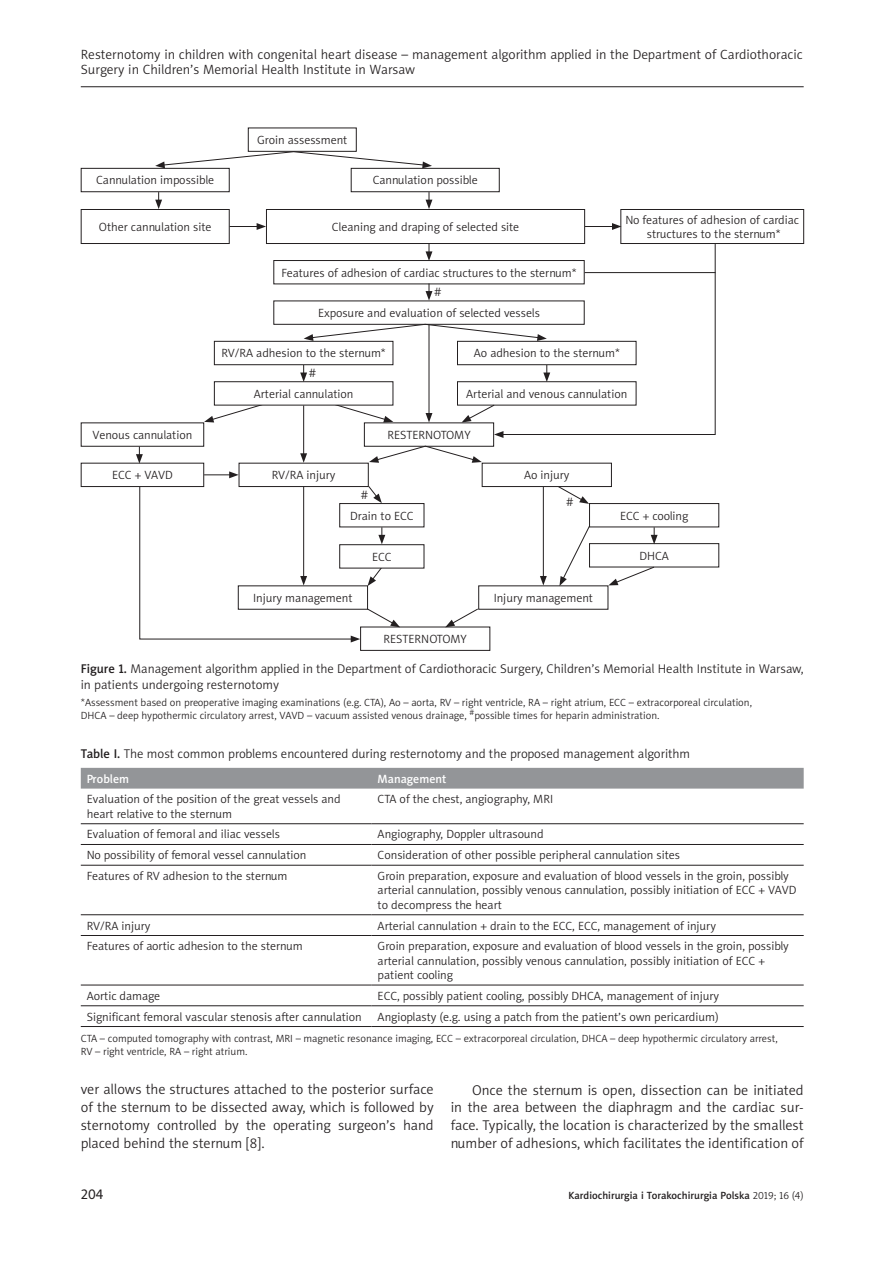
<style>
.page{position:relative;width:893px;height:1263px;background:#fff}
.page>*{position:absolute;margin:0;border:0;box-sizing:border-box;transform-origin:0 0}
.t1{font:14.25px/17.9px "Naomi Sans EFNTT Light";color:#231f20;text-align:justify}
.t2{font:14.25px "Naomi Sans EFNTT";color:#231f20}
.t3{font:13.5px/15px "Naomi Sans EFNTT Light";color:#231f20}
.t4{font:12.75px/16.5px "Naomi Sans EFNTT Light";color:#231f20}
.t5{font:12px/14.4px "Naomi Sans EFNTT Light";color:#231f20}
.t6{font:12px "Naomi Sans EFNTT Medium";color:#fff}
.t7{font:10.5px/12.6px "Naomi Sans EFNTT Light";color:#231f20}
.t8{font:10.5px "Naomi Sans EFNTT Medium";color:#231f20}
.s1{font-family:"Naomi Sans EFNTT Medium"}
.s2{font-family:"Naomi Sans EFNTT Light"}
</style>
<div class="page">
<hr style="left:81px;top:86px;width:723px;height:1px;background:#231f20">
<div style="left:81px;top:768px;width:723px;height:21px;background:#939598"></div>
<hr style="left:81px;top:823px;width:291px;height:1px;background:#231f20">
<hr style="left:372px;top:823px;width:432px;height:1px;background:#231f20">
<hr style="left:81px;top:844px;width:291px;height:1px;background:#231f20">
<hr style="left:372px;top:844px;width:432px;height:1px;background:#231f20">
<hr style="left:81px;top:865px;width:291px;height:1px;background:#231f20">
<hr style="left:372px;top:865px;width:432px;height:1px;background:#231f20">
<hr style="left:81px;top:914px;width:291px;height:1px;background:#231f20">
<hr style="left:372px;top:914px;width:432px;height:1px;background:#231f20">
<hr style="left:81px;top:935px;width:291px;height:1px;background:#231f20">
<hr style="left:372px;top:935px;width:432px;height:1px;background:#231f20">
<hr style="left:81px;top:985px;width:291px;height:1px;background:#231f20">
<hr style="left:372px;top:985px;width:432px;height:1px;background:#231f20">
<hr style="left:81px;top:1005px;width:291px;height:1px;background:#231f20">
<hr style="left:372px;top:1005px;width:432px;height:1px;background:#231f20">
<hr style="left:81px;top:1026px;width:291px;height:1px;background:#231f20">
<hr style="left:372px;top:1026px;width:432px;height:1px;background:#231f20">
<div style="left:81px;top:463px;width:123px;height:24px;border:1px solid #231f20"></div>
<div style="left:81px;top:422px;width:123px;height:25px;border:1px solid #231f20"></div>
<div style="left:339px;top:503px;width:85px;height:24px;border:1px solid #231f20"></div>
<div style="left:589px;top:503px;width:130px;height:24px;border:1px solid #231f20"></div>
<div style="left:589px;top:543px;width:130px;height:24px;border:1px solid #231f20"></div>
<div style="left:360px;top:627px;width:130px;height:24px;border:1px solid #231f20"></div>
<div style="left:238px;top:585px;width:130px;height:25px;border:1px solid #231f20"></div>
<div style="left:478px;top:585px;width:130px;height:25px;border:1px solid #231f20"></div>
<div style="left:81px;top:209px;width:149px;height:35px;border:1px solid #231f20"></div>
<div style="left:266px;top:209px;width:319px;height:35px;border:1px solid #231f20"></div>
<div style="left:620px;top:209px;width:184px;height:35px;border:1px solid #231f20"></div>
<div style="left:81px;top:168px;width:149px;height:24px;border:1px solid #231f20"></div>
<div style="left:351px;top:168px;width:149px;height:24px;border:1px solid #231f20"></div>
<svg style="left:155px;top:151px;width:277px;height:17px"></svg>
<svg style="left:369px;top:445px;width:113px;height:18px"></svg>
<svg style="left:155px;top:192px;width:7px;height:17px"></svg>
<svg style="left:426px;top:192px;width:6px;height:17px"></svg>
<svg style="left:378px;top:527px;width:7px;height:17px"></svg>
<svg style="left:136px;top:447px;width:7px;height:17px"></svg>
<svg style="left:651px;top:527px;width:7px;height:17px"></svg>
<hr style="left:303px;top:405px;width:1px;height:51px;background:#231f20">
<svg style="left:300px;top:453px;width:7px;height:10px"></svg>
<hr style="left:543px;top:487px;width:1px;height:91px;background:#231f20">
<svg style="left:540px;top:576px;width:7px;height:9px"></svg>
<svg style="left:230px;top:223px;width:36px;height:7px"></svg>
<svg style="left:204px;top:471px;width:35px;height:7px"></svg>
<svg style="left:585px;top:223px;width:36px;height:7px"></svg>
<svg style="left:139px;top:486px;width:221px;height:156px"></svg>
<svg style="left:368px;top:485px;width:14px;height:18px"></svg>
<svg style="left:366px;top:608px;width:34px;height:19px"></svg>
<svg style="left:445px;top:608px;width:34px;height:19px"></svg>
<svg style="left:204px;top:243px;width:512px;height:195px"></svg>
<svg style="left:555px;top:487px;width:34px;height:17px"></svg>
<svg style="left:368px;top:568px;width:15px;height:18px"></svg>
<svg style="left:559px;top:525px;width:32px;height:61px"></svg>
<svg style="left:608px;top:566px;width:47px;height:19px"></svg>
<div style="left:340px;top:545px;width:84px;height:23px;background:#fff"></div>
<div style="left:339px;top:544px;width:85px;height:24px;border:1px solid #231f20"></div>
<div style="left:482px;top:463px;width:130px;height:24px;border:1px solid #231f20"></div>
<hr style="left:585px;top:272px;width:130px;height:1px;background:#231f20">
<p class="t3" style="left:81px;top:47px;width:723px">Resternotomy in children with congenital heart disease – management algorithm applied in the Department of Cardiothoracic<br>Surgery in Children’s Memorial Health Institute in Warsaw</p>
<p class="t5" style="left:257px;top:133px;width:92px">Groin assessment</p>
<p class="t5" style="left:96px;top:173px;width:120px">Cannulation impossible</p>
<p class="t5" style="left:373px;top:173px;width:107px">Cannulation possible</p>
<p class="t5" style="left:99px;top:220px;width:114px">Other cannulation site</p>
<p class="t5" style="left:332px;top:220px;width:189px">Cleaning and draping of selected site</p>
<p class="t5" style="left:625px;top:212px;width:175px;text-align:center">No features of adhesion of cardiac structures to the sternum*</p>
<p class="t5" style="left:281px;top:265px;width:297px">Features of adhesion of cardiac structures to the sternum*</p>
<p class="t5" style="left:318px;top:306px;width:223px">Exposure and evaluation of selected vessels</p>
<p class="t5" style="left:434px;top:285px;width:9px">#</p>
<p class="t5" style="left:222px;top:346px;width:166px">RV/RA adhesion to the sternum*</p>
<p class="t5" style="left:309px;top:365px;width:9px">#</p>
<p class="t5" style="left:254px;top:386px;width:101px">Arterial cannulation</p>
<p class="t5" style="left:474px;top:346px;width:148px">Ao adhesion to the sternum*</p>
<p class="t5" style="left:466px;top:386px;width:163px">Arterial and venous cannulation</p>
<p class="t5" style="left:93px;top:428px;width:101px">Venous cannulation</p>
<p class="t5" style="left:387px;top:428px;width:85px">RESTERNOTOMY</p>
<p class="t5" style="left:112px;top:468px;width:62px">ECC + VAVD</p>
<p class="t5" style="left:272px;top:468px;width:65px">RV/RA injury</p>
<p class="t5" style="left:361px;top:487px;width:9px">#</p>
<p class="t5" style="left:524px;top:468px;width:47px">Ao injury</p>
<p class="t5" style="left:566px;top:495px;width:9px">#</p>
<p class="t5" style="left:350px;top:508px;width:65px">Drain to ECC</p>
<p class="t5" style="left:620px;top:508px;width:70px">ECC + cooling</p>
<p class="t5" style="left:639px;top:548px;width:31px">DHCA</p>
<p class="t5" style="left:372px;top:549px;width:21px">ECC</p>
<p class="t5" style="left:253px;top:591px;width:101px">Injury management</p>
<p class="t5" style="left:494px;top:591px;width:101px">Injury management</p>
<p class="t5" style="left:384px;top:632px;width:85px">RESTERNOTOMY</p>
<p class="t4" style="left:81px;top:660px;width:724px"><span class="s1">Figure 1.</span> Management algorithm applied in the Department of Cardiothoracic Surgery, Children’s Memorial Health Institute in Warsaw, in patients undergoing resternotomy</p>
<p class="t7" style="left:81px;top:696px;width:673px">*Assessment based on preoperative imaging examinations (e.g. CTA), Ao – aorta, RV – right ventricle, RA – right atrium, ECC – extracorporeal circulation,<br>DHCA – deep hypothermic circulatory arrest, VAVD – vacuum assisted venous drainage, <sup>#</sup>possible times for heparin administration.</p>
<p class="t4" style="left:81px;top:745px;width:611px"><span class="s1">Table I.</span> The most common problems encountered during resternotomy and the proposed management algorithm</p>
<p class="t6" style="left:87px;top:771px;width:44px">Problem</p>
<p class="t6" style="left:378px;top:771px;width:70px">Management</p>
<p class="t5" style="left:87px;top:792px;width:255px">Evaluation of the position of the great vessels and heart relative to the sternum</p>
<p class="t5" style="left:378px;top:792px;width:177px">CTA of the chest, angiography, MRI</p>
<p class="t5" style="left:87px;top:827px;width:195px">Evaluation of femoral and iliac vessels</p>
<p class="t5" style="left:378px;top:827px;width:167px">Angiography, Doppler ultrasound</p>
<p class="t5" style="left:87px;top:848px;width:221px">No possibility of femoral vessel cannulation</p>
<p class="t5" style="left:378px;top:848px;width:304px">Consideration of other possible peripheral cannulation sites</p>
<p class="t5" style="left:87px;top:869px;width:202px">Features of RV adhesion to the sternum</p>
<p class="t5" style="left:378px;top:869px;width:420px">Groin preparation, exposure and evaluation of blood vessels in the groin, possibly arterial cannulation, possibly venous cannulation, possibly initiation of ECC + VAVD to decompress the heart</p>
<p class="t5" style="left:87px;top:918px;width:65px">RV/RA injury</p>
<p class="t5" style="left:378px;top:918px;width:340px">Arterial cannulation + drain to the ECC, ECC, management of injury</p>
<p class="t5" style="left:87px;top:939px;width:217px">Features of aortic adhesion to the sternum</p>
<p class="t5" style="left:378px;top:939px;width:413px">Groin preparation, exposure and evaluation of blood vessels in the groin, possibly arterial cannulation, possibly venous cannulation, possibly initiation of ECC + patient cooling</p>
<p class="t5" style="left:87px;top:988px;width:75px">Aortic damage</p>
<p class="t5" style="left:378px;top:988px;width:343px">ECC, possibly patient cooling, possibly DHCA, management of injury</p>
<p class="t5" style="left:87px;top:1009px;width:276px">Significant femoral vascular stenosis after cannulation</p>
<p class="t5" style="left:378px;top:1009px;width:343px">Angioplasty (e.g. using a patch from the patient’s own pericardium)</p>
<p class="t7" style="left:81px;top:1032px;width:698px">CTA – computed tomography with contrast, MRI – magnetic resonance imaging, ECC – extracorporeal circulation, DHCA – deep hypothermic circulatory arrest,<br>RV – right ventricle, RA – right atrium.</p>
<p class="t1" style="left:81px;top:1081px;width:354px">ver allows the structures attached to the posterior surface of the sternum to be dissected away, which is followed by sternotomy controlled by the operating surgeon’s hand placed behind the sternum [8].</p>
<p class="t1" style="left:451px;top:1081px;width:354px;text-indent:21px">Once the sternum is open, dissection can be initiated in the area between the diaphragm and the cardiac sur&shy;face. Typically, the location is characterized by the smallest number of adhesions, which facilitates the identification of</p>
<p class="t2" style="left:81px;top:1185px;width:24px">204</p>
<p class="t8" style="left:568px;top:1189px;width:237px">Kardiochirurgia i Torakochirurgia Polska <span class="s2">2019; 16 (4)</span></p>
</div>
